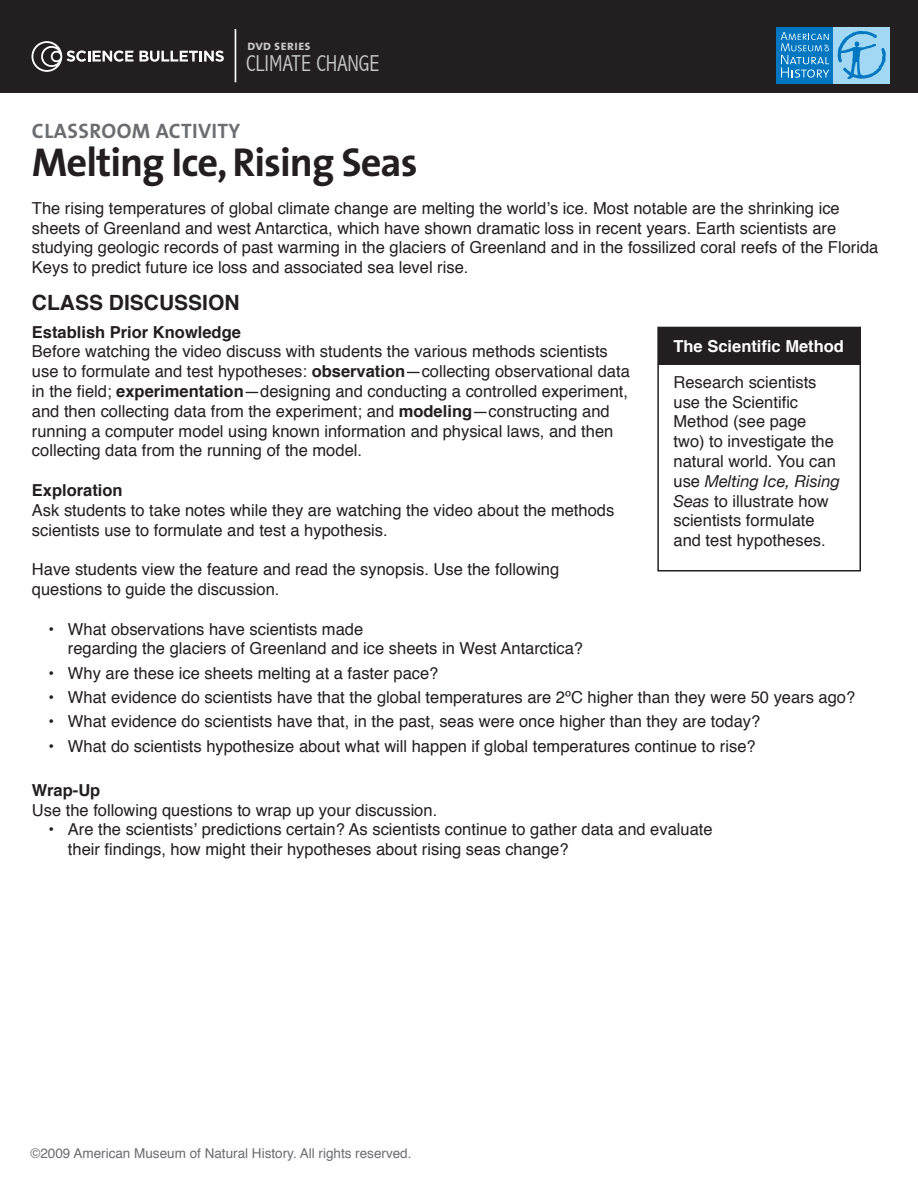
<style>
.page{position:relative;width:918px;height:1188px;background:#fff}
.page>*{position:absolute;margin:0;border:0;box-sizing:border-box;transform-origin:0 0}
.t1{font:700 40.5px "The Sans";letter-spacing:-.025em;color:#231f20}
.t2{font:300 condensed 23.1px "Abadi";color:#c8c8c8}
.t3{font:21px "The Sans Bold Caps";letter-spacing:.015em;color:#6c6d70}
.t4{font:700 21px "Helvetica";color:#231f20}
.t5{font:16.5px/19.8px "Helvetica";color:#231f20}
.t6{font:700 16.5px "Helvetica";color:#231f20}
.t7{font:italic 16.5px "Helvetica Neue";color:#231f20}
.t8{font:700 16.5px "Helvetica";color:#fff}
.t9{font:13.95px "The Sans Bold Caps";color:#c8c8c8}
.t10{font:13.5px "Helvetica";color:#6c6d70}
.s1{font-weight:700}
.s2{font-family:"Helvetica";font-style:normal}
.s3{font-family:"Helvetica Neue";font-style:italic}
</style>
<div class="page">
<div style="left:0;top:0;width:918px;height:93px;background:#231f20"></div>
<div style="left:833px;top:27px;width:57px;height:57px;background:#a3d8f4"></div>
<div style="left:776px;top:27px;width:57px;height:57px;background:#0077c0"></div>
<svg style="left:838px;top:31px;width:48px;height:48px"></svg>
<svg style="left:781px;top:32px;width:48px;height:46px"></svg>
<hr style="left:235px;top:29px;width:1px;height:53px;background:#fff">
<svg style="left:32px;top:41px;width:101px;height:31px"></svg>
<svg style="left:139px;top:51px;width:85px;height:11px"></svg>
<div style="left:657px;top:327px;width:204px;height:245px;border:2px solid #231f20"></div>
<div style="left:658px;top:327px;width:202px;height:37px;background:#231f20"></div>
<p class="t9" style="left:247px;top:34px;width:65px">DVD SERIES</p>
<h2 class="t2" style="left:246px;top:50px;width:135px">CLIMATE CHANGE</h2>
<p class="t3" style="left:32px;top:114px;width:210px">CLASSROOM ACTIVITY</p>
<h1 class="t1" style="left:32px;top:128px;width:387px">Melting Ice, Rising Seas</h1>
<p class="t5" style="left:32px;top:198px;width:848px">The rising temperatures of global climate change are melting the world’s ice. Most notable are the shrinking ice sheets of Greenland and west Antarctica, which have shown dramatic loss in recent years. Earth scientists are studying geologic records of past warming in the glaciers of Greenland and in the fossilized coral reefs of the Florida Keys to predict future ice loss and associated sea level rise.</p>
<p class="t4" style="left:32px;top:284px;width:209px">Class Discussion</p>
<p class="t6" style="left:32px;top:317px;width:211px">Establish Prior Knowledge</p>
<p class="t5" style="left:32px;top:341px;width:599px">Before watching the video discuss with students the various methods scientists use to formulate and test hypotheses: <span class="s1">observation</span>—collecting observational data in the field; <span class="s1">experimentation</span>—designing and conducting a controlled experiment, and then collecting data from the experiment; and <span class="s1">modeling</span>—constructing and running a computer model using known information and physical laws, and then collecting data from the running of the model.</p>
<p class="t6" style="left:32px;top:475px;width:92px">Exploration</p>
<p class="t5" style="left:32px;top:500px;width:584px">Ask students to take notes while they are watching the video about the methods scientists use to formulate and test a hypothesis.</p>
<p class="t5" style="left:32px;top:559px;width:529px">Have students view the feature and read the synopsis. Use the following questions to guide the discussion.</p>
<p class="t5" style="left:68px;top:618px;width:517px;text-indent:-20px">• What observations have scientists made<br>regarding the glaciers of Greenland and ice sheets in West Antarctica?</p>
<p class="t5" style="left:48px;top:663px;width:392px">• Why are these ice sheets melting at a faster pace?</p>
<p class="t5" style="left:48px;top:687px;width:808px">• What evidence do scientists have that the global temperatures are 2ºC higher than they were 50 years ago?</p>
<p class="t5" style="left:48px;top:711px;width:713px">• What evidence do scientists have that, in the past, seas were once higher than they are today?</p>
<p class="t5" style="left:48px;top:735px;width:709px">• What do scientists hypothesize about what will happen if global temperatures continue to rise?</p>
<p class="t6" style="left:32px;top:775px;width:70px">Wrap-Up</p>
<p class="t5" style="left:32px;top:799px;width:407px">Use the following questions to wrap up your discussion.</p>
<p class="t5" style="left:68px;top:819px;width:646px;text-indent:-20px">• Are the scientists’ predictions certain? As scientists continue to gather data and evaluate their findings, how might their hypotheses about rising seas change?</p>
<p class="t8" style="left:674px;top:331px;width:172px">The Scientific Method</p>
<p class="t5" style="left:674px;top:372px;width:164px">Research scientists use the Scientific<br>Method (see page two) to investigate the natural world. You can</p>
<p class="t7" style="left:674px;top:471px;width:168px"><span class="s2">use</span> Melting Ice, Rising</p>
<p class="t5" style="left:674px;top:490px;width:157px"><span class="s3">Seas</span> to illustrate how scientists formulate and test hypotheses.</p>
<p class="t10" style="left:30px;top:1142px;width:383px">©2009 American Museum of Natural History. All rights reserved.</p>
</div>
